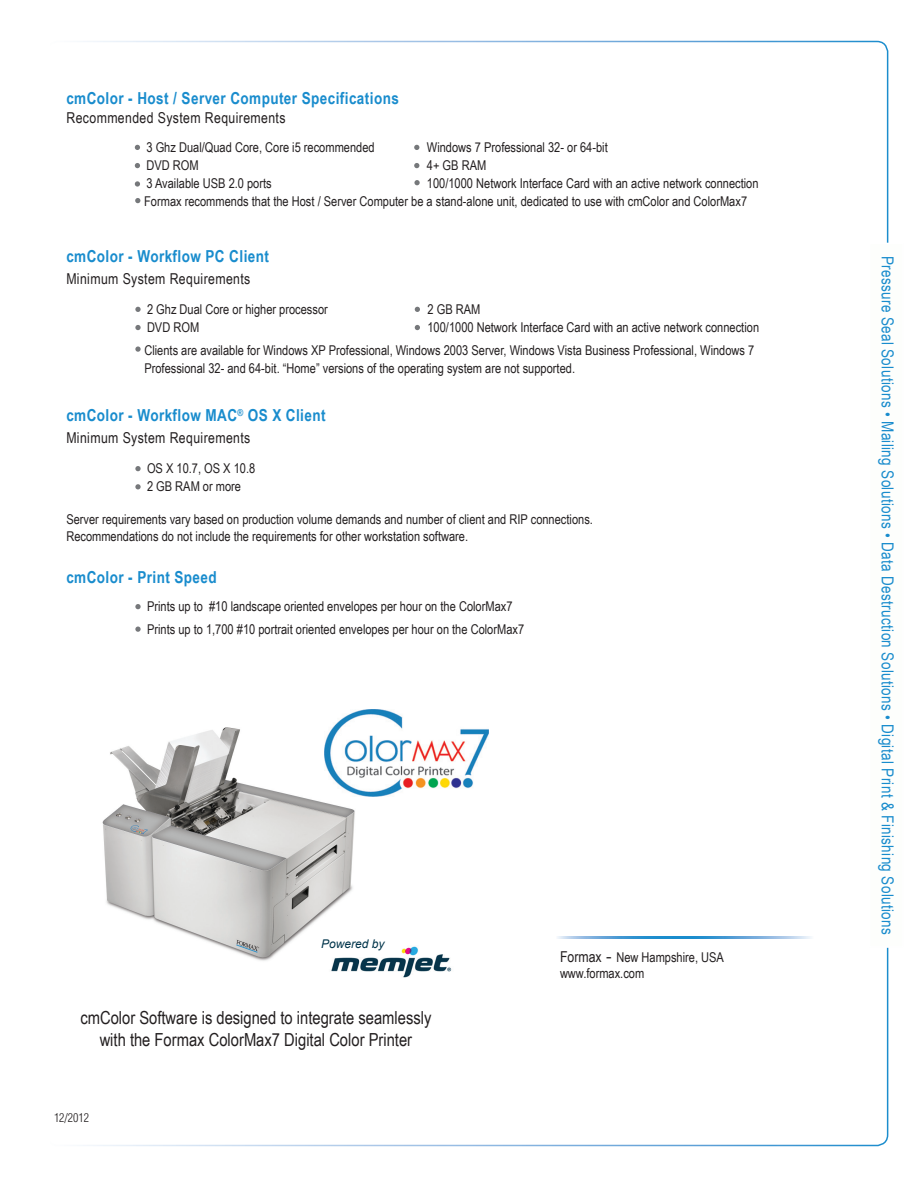
<style>
.page{position:relative;width:918px;height:1188px;background:#fff}
.page>*{position:absolute;margin:0;border:0;box-sizing:border-box;transform-origin:0 0}
.t1{font:18px/21.6px "Arial Narrow";color:#231f20;text-align:center}
.t2{font:700 16.5px "Arial Narrow";letter-spacing:.025em;color:#198ccd}
.t3{font:16.5px "Arial Narrow";letter-spacing:.02em;color:#198ccd}
.t4{font:15px "Arial Narrow";letter-spacing:.025em;color:#231f20}
.t5{font:13.5px/18px "Arial Narrow";color:#231f20}
.t6{font:italic 12px "Arial";color:#01354b}
.t7{font:300 condensed 12px "Helvetica";color:#231f20}
.s1{font-size:15px}
.s2{font-family:"Arial";font-size:16.5px}
</style>
<div class="page">
<svg style="left:135px;top:145px;width:5px;height:5px"></svg>
<svg style="left:135px;top:163px;width:5px;height:5px"></svg>
<svg style="left:135px;top:181px;width:5px;height:6px"></svg>
<svg style="left:414px;top:180px;width:6px;height:5px"></svg>
<svg style="left:414px;top:145px;width:5px;height:5px"></svg>
<svg style="left:414px;top:163px;width:5px;height:5px"></svg>
<svg style="left:135px;top:466px;width:6px;height:5px"></svg>
<svg style="left:135px;top:484px;width:6px;height:5px"></svg>
<svg style="left:135px;top:307px;width:6px;height:5px"></svg>
<svg style="left:135px;top:325px;width:6px;height:5px"></svg>
<svg style="left:135px;top:346px;width:6px;height:6px"></svg>
<svg style="left:415px;top:307px;width:5px;height:5px"></svg>
<svg style="left:415px;top:325px;width:5px;height:5px"></svg>
<img style="left:102px;top:727px;width:253px;height:234px">
<img style="left:324px;top:709px;width:164px;height:88px">
<img style="left:327px;top:937px;width:125px;height:41px">
<svg style="left:135px;top:198px;width:5px;height:5px"></svg>
<svg style="left:135px;top:604px;width:6px;height:5px"></svg>
<svg style="left:135px;top:627px;width:6px;height:5px"></svg>
<p class="t2" style="left:66px;top:86px;width:334px">cmColor - Host / Server Computer Specifications</p>
<p class="t4" style="left:67px;top:107px;width:221px">Recommended System Requirements</p>
<p class="t5" style="left:146px;top:138px;width:230px">3 Ghz Dual/Quad Core, Core i5 recommended<br>DVD ROM<br>3 Available USB 2.0 ports</p>
<p class="t5" style="left:427px;top:138px;width:333px">Windows 7 Professional 32- or 64-bit<br>4+ GB RAM<br>100/1000 Network Interface Card with an active network connection</p>
<p class="t5" style="left:144px;top:192px;width:604px">Formax recommends that the Host / Server Computer be a stand-alone unit, dedicated to use with cmColor and ColorMax7</p>
<p class="t2" style="left:66px;top:244px;width:204px">cmColor - Workflow PC Client</p>
<p class="t4" style="left:66px;top:268px;width:186px">Minimum System Requirements</p>
<p class="t5" style="left:147px;top:300px;width:182px">2 Ghz Dual Core or higher processor<br>DVD ROM</p>
<p class="t5" style="left:428px;top:300px;width:333px">2 GB RAM<br>100/1000 Network Interface Card with an active network connection</p>
<p class="t5" style="left:144px;top:341px;width:611px">Clients are available for Windows XP Professional, Windows 2003 Server, Windows Vista Business Professional, Windows 7<br>Professional 32- and 64-bit. “Home” versions of the operating system are not supported.</p>
<p class="t2" style="left:66px;top:403px;width:261px">cmColor - Workflow MAC<sup>®</sup> OS X Client</p>
<p class="t4" style="left:66px;top:427px;width:186px">Minimum System Requirements</p>
<p class="t5" style="left:147px;top:459px;width:110px">OS X 10.7, OS X 10.8<br>2 GB RAM or more</p>
<p class="t5" style="left:66px;top:511px;width:528px;line-height:16.2px">Server requirements vary based on production volume demands and number of client and RIP connections.<br>Recommendations do not include the requirements for other workstation software.</p>
<p class="t2" style="left:66px;top:565px;width:152px">cmColor - Print Speed</p>
<p class="t5" style="left:147px;top:595px;width:379px;line-height:22.5px">Prints up to #10 landscape oriented envelopes per hour on the ColorMax7<br>Prints up to 1,700 #10 portrait oriented envelopes per hour on the ColorMax7</p>
<p class="t6" style="left:321px;top:936px;width:65px">Powered by</p>
<h1 class="t1" style="left:80px;top:1006px;width:353px">cmColor Software is designed to integrate seamlessly with the Formax ColorMax7 Digital Color Printer</h1>
<p class="t7" style="left:54px;top:1110px;width:37px">12/2012</p>
<p class="t5" style="left:560px;top:948px;width:166px;line-height:16.2px"><span class="s1">Formax</span> <span class="s2">-</span> New Hampshire, USA www.formax.com</p>
<p class="t3" style="left:900px;top:256px;width:680px;rotate:90deg">Pressure Seal Solutions • Mailing Solutions • Data Destruction Solutions • Digital Print &amp; Finishing Solutions</p>
</div>
